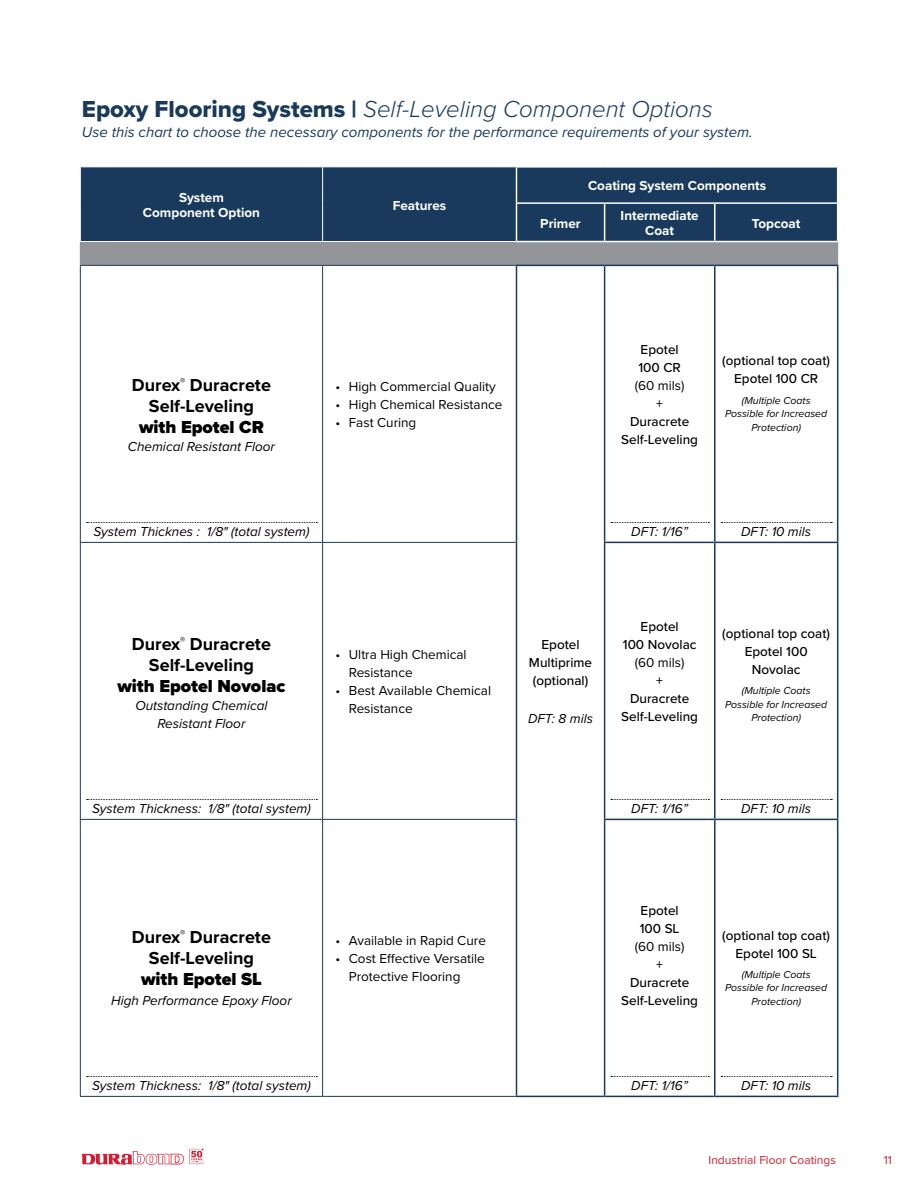
<style>
.page{position:relative;width:918px;height:1188px;background:#fff}
.page>*{position:absolute;margin:0;border:0;box-sizing:border-box;transform-origin:0 0}
.t1{font:italic 300 24px "Proxima Nova";color:#193a5c}
.t2{font:700 18px/21px "Proxima Nova";color:#000;text-align:center}
.t3{font:900 18px "Proxima Nova";color:#000}
.t4{font:italic 15px "Proxima Nova";color:#193a5c}
.t5{font:italic 13.5px/18px "Proxima Nova";color:#000;text-align:center}
.t6{font:500 13.5px/18px "Proxima Nova";color:#000;text-align:center}
.t7{font:13.5px/18px "Proxima Nova";color:#000}
.t8{font:700 13.5px/15px "Proxima Nova";color:#fff;text-align:center}
.t9{font:12px "Proxima Nova";color:#d0202e}
.t10{font:italic 10.5px/13.5px "Proxima Nova";color:#000;text-align:center}
.s1{font-family:"Proxima Nova Extrabld";font-weight:400;font-style:normal}
</style>
<div class="page">
<svg style="left:81px;top:1148px;width:123px;height:17px"></svg>
<div style="left:81px;top:167px;width:756px;height:74px;background:#193a5c"></div>
<div style="left:80px;top:242px;width:758px;height:23px;background:#939598"></div>
<hr style="left:322px;top:167px;width:1px;height:36px;background:#fff">
<hr style="left:322px;top:203px;width:1px;height:38px;background:#fff">
<hr style="left:516px;top:166px;width:89px;height:2px;background:#fff">
<hr style="left:516px;top:168px;width:1px;height:34px;background:#fff">
<hr style="left:605px;top:166px;width:110px;height:2px;background:#fff">
<hr style="left:715px;top:166px;width:123px;height:2px;background:#fff">
<hr style="left:516px;top:202px;width:89px;height:2px;background:#fff">
<hr style="left:516px;top:204px;width:1px;height:37px;background:#fff">
<hr style="left:605px;top:202px;width:110px;height:2px;background:#fff">
<hr style="left:604px;top:204px;width:1px;height:37px;background:#fff">
<hr style="left:715px;top:202px;width:123px;height:2px;background:#fff">
<hr style="left:714px;top:204px;width:2px;height:37px;background:#fff">
<hr style="left:80px;top:265px;width:243px;height:1px;background:#193a5c">
<hr style="left:80px;top:266px;width:1px;height:276px;background:#193a5c">
<hr style="left:323px;top:265px;width:193px;height:1px;background:#193a5c">
<hr style="left:322px;top:266px;width:1px;height:276px;background:#193a5c">
<hr style="left:80px;top:542px;width:243px;height:1px;background:#193a5c">
<hr style="left:80px;top:543px;width:1px;height:276px;background:#193a5c">
<hr style="left:323px;top:542px;width:193px;height:1px;background:#193a5c">
<hr style="left:322px;top:543px;width:1px;height:276px;background:#193a5c">
<hr style="left:80px;top:819px;width:243px;height:1px;background:#193a5c">
<hr style="left:80px;top:820px;width:1px;height:276px;background:#193a5c">
<hr style="left:323px;top:819px;width:193px;height:1px;background:#193a5c">
<hr style="left:322px;top:820px;width:1px;height:276px;background:#193a5c">
<hr style="left:80px;top:1096px;width:243px;height:1px;background:#193a5c">
<hr style="left:323px;top:1096px;width:193px;height:1px;background:#193a5c">
<hr style="left:516px;top:265px;width:89px;height:1px;background:#193a5c">
<hr style="left:516px;top:266px;width:1px;height:276px;background:#193a5c">
<hr style="left:605px;top:265px;width:110px;height:1px;background:#193a5c">
<hr style="left:604px;top:266px;width:1px;height:276px;background:#193a5c">
<hr style="left:516px;top:542px;width:1px;height:277px;background:#193a5c">
<hr style="left:604px;top:542px;width:111px;height:1px;background:#193a5c">
<hr style="left:604px;top:543px;width:1px;height:276px;background:#193a5c">
<hr style="left:516px;top:819px;width:1px;height:277px;background:#193a5c">
<hr style="left:604px;top:819px;width:111px;height:1px;background:#193a5c">
<hr style="left:604px;top:820px;width:1px;height:276px;background:#193a5c">
<hr style="left:516px;top:1096px;width:89px;height:1px;background:#193a5c">
<hr style="left:605px;top:1096px;width:110px;height:1px;background:#193a5c">
<hr style="left:715px;top:265px;width:123px;height:1px;background:#193a5c">
<hr style="left:714px;top:266px;width:2px;height:276px;background:#193a5c">
<hr style="left:837px;top:266px;width:1px;height:276px;background:#193a5c">
<hr style="left:715px;top:542px;width:123px;height:1px;background:#193a5c">
<hr style="left:714px;top:543px;width:2px;height:276px;background:#193a5c">
<hr style="left:837px;top:543px;width:1px;height:276px;background:#193a5c">
<hr style="left:715px;top:819px;width:123px;height:1px;background:#193a5c">
<hr style="left:714px;top:820px;width:2px;height:276px;background:#193a5c">
<hr style="left:837px;top:820px;width:1px;height:276px;background:#193a5c">
<hr style="left:715px;top:1096px;width:123px;height:1px;background:#193a5c">
<svg style="left:87px;top:522px;width:230px;height:1px"></svg>
<svg style="left:611px;top:522px;width:98px;height:1px"></svg>
<svg style="left:721px;top:522px;width:111px;height:1px"></svg>
<svg style="left:87px;top:799px;width:230px;height:1px"></svg>
<svg style="left:611px;top:799px;width:98px;height:1px"></svg>
<svg style="left:721px;top:799px;width:111px;height:1px"></svg>
<svg style="left:87px;top:1076px;width:230px;height:1px"></svg>
<svg style="left:611px;top:1076px;width:98px;height:1px"></svg>
<svg style="left:721px;top:1076px;width:111px;height:1px"></svg>
<h1 class="t1" style="left:82px;top:91px;width:632px"><span class="s1">Epoxy Flooring Systems |</span> Self-Leveling Component Options</h1>
<p class="t4" style="left:82px;top:121px;width:672px">Use this chart to choose the necessary components for the performance requirements of your system.</p>
<p class="t8" style="left:143px;top:190px;width:119px">System<br>Component Option</p>
<p class="t8" style="left:393px;top:197px;width:55px">Features</p>
<p class="t8" style="left:588px;top:178px;width:180px">Coating System Components</p>
<p class="t8" style="left:540px;top:215px;width:42px">Primer</p>
<p class="t8" style="left:621px;top:208px;width:80px">Intermediate<br>Coat</p>
<p class="t8" style="left:752px;top:215px;width:50px">Topcoat</p>
<h2 class="t2" style="left:132px;top:374px;width:141px">Durex<sup>®</sup> Duracrete<br>Self-Leveling</h2>
<h2 class="t3" style="left:139px;top:413px;width:126px">with Epotel CR</h2>
<p class="t5" style="left:128px;top:437px;width:149px">Chemical Resistant Floor</p>
<p class="t7" style="left:335px;top:377px;width:162px">• High Commercial Quality</p>
<p class="t7" style="left:335px;top:395px;width:169px">• High Chemical Resistance</p>
<p class="t7" style="left:335px;top:413px;width:83px">• Fast Curing</p>
<p class="t5" style="left:93px;top:522px;width:218px">System Thicknes : 1/8" (total system)</p>
<p class="t6" style="left:638px;top:340px;width:44px;text-align:left">Epotel<br>100 CR</p>
<p class="t7" style="left:635px;top:376px;width:51px">(60 mils)</p>
<p class="t6" style="left:621px;top:394px;width:78px">+<br>Duracrete<br>Self-Leveling</p>
<p class="t6" style="left:722px;top:351px;width:109px">(optional top coat)<br>Epotel 100 CR</p>
<p class="t10" style="left:725px;top:393px;width:104px">(Multiple Coats<br>Possible for Increased<br>Protection)</p>
<p class="t5" style="left:631px;top:522px;width:58px">DFT: 1/16”</p>
<p class="t5" style="left:741px;top:522px;width:72px">DFT: 10 mils</p>
<h2 class="t2" style="left:132px;top:633px;width:141px">Durex<sup>®</sup> Duracrete<br>Self-Leveling</h2>
<h2 class="t3" style="left:117px;top:672px;width:170px">with Epotel Novolac</h2>
<p class="t5" style="left:135px;top:696px;width:134px">Outstanding Chemical<br>Resistant Floor</p>
<p class="t7" style="left:349px;top:645px;width:119px;text-indent:-14px">• Ultra High Chemical<br>Resistance</p>
<p class="t7" style="left:349px;top:681px;width:144px;text-indent:-14px">• Best Available Chemical<br>Resistance</p>
<p class="t5" style="left:92px;top:799px;width:220px">System Thickness: 1/8" (total system)</p>
<p class="t6" style="left:529px;top:635px;width:65px">Epotel<br>Multiprime (optional)</p>
<p class="t5" style="left:528px;top:709px;width:67px">DFT: 8 mils</p>
<p class="t6" style="left:623px;top:617px;width:75px">Epotel<br>100 Novolac</p>
<p class="t7" style="left:635px;top:653px;width:51px">(60 mils)</p>
<p class="t6" style="left:621px;top:671px;width:78px">+<br>Duracrete<br>Self-Leveling</p>
<p class="t6" style="left:722px;top:624px;width:109px">(optional top coat)<br>Epotel 100<br>Novolac</p>
<p class="t10" style="left:725px;top:683px;width:104px">(Multiple Coats<br>Possible for Increased<br>Protection)</p>
<p class="t5" style="left:631px;top:799px;width:58px">DFT: 1/16”</p>
<p class="t5" style="left:741px;top:799px;width:72px">DFT: 10 mils</p>
<h2 class="t2" style="left:132px;top:926px;width:141px">Durex<sup>®</sup> Duracrete<br>Self-Leveling</h2>
<h2 class="t3" style="left:141px;top:966px;width:122px">with Epotel SL</h2>
<p class="t5" style="left:111px;top:991px;width:182px">High Performance Epoxy Floor</p>
<p class="t7" style="left:335px;top:931px;width:152px">• Available in Rapid Cure</p>
<p class="t7" style="left:349px;top:949px;width:138px;text-indent:-14px">• Cost Effective Versatile<br>Protective Flooring</p>
<p class="t5" style="left:92px;top:1076px;width:220px">System Thickness: 1/8" (total system)</p>
<p class="t6" style="left:640px;top:901px;width:41px;text-align:left">Epotel<br>100 SL</p>
<p class="t7" style="left:635px;top:937px;width:51px">(60 mils)</p>
<p class="t6" style="left:621px;top:955px;width:78px">+<br>Duracrete<br>Self-Leveling</p>
<p class="t6" style="left:722px;top:926px;width:109px">(optional top coat)<br>Epotel 100 SL</p>
<p class="t10" style="left:725px;top:967px;width:104px">(Multiple Coats<br>Possible for Increased<br>Protection)</p>
<p class="t5" style="left:631px;top:1076px;width:58px">DFT: 1/16”</p>
<p class="t5" style="left:741px;top:1076px;width:72px">DFT: 10 mils</p>
<p class="t9" style="left:708px;top:1151px;width:129px">Industrial Floor Coatings</p>
<p class="t9" style="left:884px;top:1151px;width:10px">11</p>
</div>
